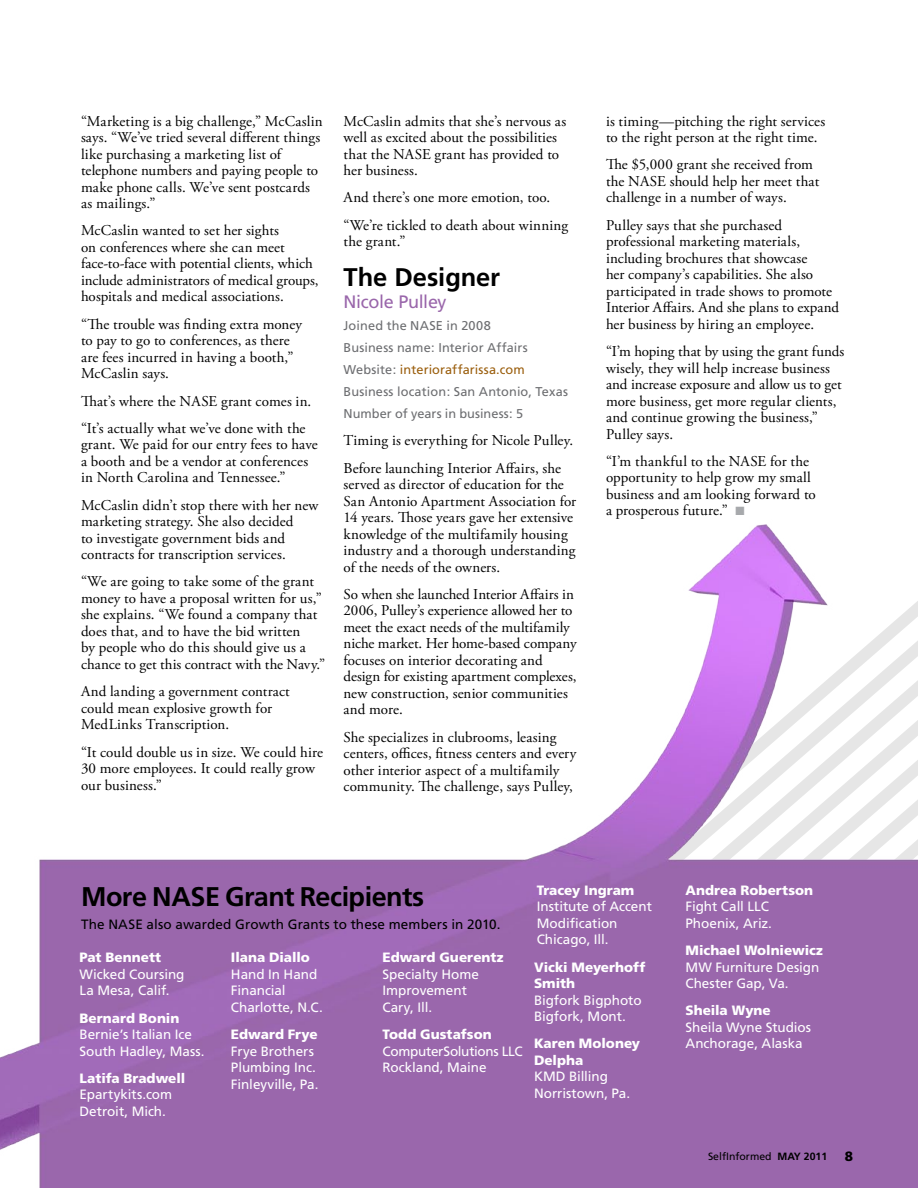
<style>
.page{position:relative;width:918px;height:1188px;background:#fff}
.page>*{position:absolute;margin:0;border:0;box-sizing:border-box;transform-origin:0 0}
.t1{font:700 27px "Frutiger";letter-spacing:-.015em;color:#000}
.t2{font:700 25.5px "Frutiger";color:#000}
.t3{font:18px "Frutiger";letter-spacing:-.02em;color:#9a67ab}
.t4{font:15px/16.5px "Adobe Garamond Pro";letter-spacing:.005em;color:#000}
.t5{font:13.5px/16.5px "Frutiger";letter-spacing:-.005em;color:#fff}
.t6{font:900 13.5px/16.5px "Frutiger";color:#fff}
.t7{font:13.5px "Frutiger";letter-spacing:.01em;color:#000}
.t8{font:900 13.5px "Frutiger";color:#000}
.t9{font:12.75px/21.9px "Frutiger";letter-spacing:.01em;color:#6d6e71}
.t10{font:10.5px "Frutiger";color:#000}
.s1{color:#9b5f0e}
.s2{color:#a7a9ac}
.s3{font-weight:700}
</style>
<div class="page">
<img style="left:0;top:478px;width:918px;height:710px">
<p class="t4" style="left:81px;top:113px;width:243px">“Marketing is a big challenge,” McCaslin says. “We’ve tried several different things like purchasing a marketing list of telephone numbers and paying people to make phone calls. We’ve sent postcards as mailings.”</p>
<p class="t4" style="left:81px;top:223px;width:239px">McCaslin wanted to set her sights<br>on conferences where she can meet face-to-face with potential clients, which include administrators of medical groups, hospitals and medical associations.</p>
<p class="t4" style="left:81px;top:316px;width:223px">“The trouble was finding extra money to pay to go to conferences, as there are fees incurred in having a booth,”<br>McCaslin says.</p>
<p class="t4" style="left:81px;top:388px;width:232px;line-height:27.3px">That’s where the NASE grant comes in. “It’s actually what we’ve done with the</p>
<p class="t4" style="left:81px;top:437px;width:238px">grant. We paid for our entry fees to have a booth and be a vendor at conferences in North Carolina and Tennessee.”</p>
<p class="t4" style="left:81px;top:497px;width:239px">McCaslin didn’t stop there with her new marketing strategy. She also decided<br>to investigate government bids and contracts for transcription services.</p>
<p class="t4" style="left:81px;top:574px;width:246px">“We are going to take some of the grant money to have a proposal written for us,” she explains. “We found a company that does that, and to have the bid written<br>by people who do this should give us a chance to get this contract with the Navy.”</p>
<p class="t4" style="left:81px;top:684px;width:210px">And landing a government contract could mean explosive growth for<br>MedLinks Transcription.</p>
<p class="t4" style="left:81px;top:744px;width:244px">“It could double us in size. We could hire<br>30 more employees. It could really grow our business.”</p>
<p class="t4" style="left:344px;top:113px;width:224px">McCaslin admits that she’s nervous as well as excited about the possibilities that the NASE grant has provided to her business.</p>
<p class="t4" style="left:344px;top:185px;width:226px;line-height:27.3px">And there’s one more emotion, too. “We’re tickled to death about winning</p>
<p class="t4" style="left:344px;top:234px;width:64px">the grant.”</p>
<h2 class="t2" style="left:344px;top:262px;width:158px">The Designer</h2>
<p class="t3" style="left:344px;top:292px;width:105px">Nicole Pulley</p>
<p class="t9" style="left:344px;top:315px;width:226px">Joined the NASE in 2008<br>Business name: Interior Affairs<br>Website: <span class="s1">interioraffarissa.com<br></span>Business location: San Antonio, Texas<br>Number of years in business: 5</p>
<p class="t4" style="left:344px;top:427px;width:231px;line-height:27.3px">Timing is everything for Nicole Pulley.<br>Before launching Interior Affairs, she</p>
<p class="t4" style="left:344px;top:477px;width:234px">served as director of education for the San Antonio Apartment Association for 14 years. Those years gave her extensive knowledge of the multifamily housing industry and a thorough understanding of the needs of the owners.</p>
<p class="t4" style="left:344px;top:586px;width:235px">So when she launched Interior Affairs in 2006, Pulley’s experience allowed her to meet the exact needs of the multifamily niche market. Her home-based company focuses on interior decorating and design for existing apartment complexes, new construction, senior communities and more.</p>
<p class="t4" style="left:344px;top:729px;width:234px">She specializes in clubrooms, leasing centers, offices, fitness centers and every other interior aspect of a multifamily community. The challenge, says Pulley,</p>
<p class="t4" style="left:606px;top:113px;width:221px">is timing—pitching the right services to the right person at the right time.</p>
<p class="t4" style="left:606px;top:157px;width:215px">The $5,000 grant she received from the NASE should help her meet that challenge in a number of ways.</p>
<p class="t4" style="left:606px;top:217px;width:235px">Pulley says that she purchased professional marketing materials, including brochures that showcase<br>her company’s capabilities. She also participated in trade shows to promote Interior Affairs. And she plans to expand her business by hiring an employee.</p>
<p class="t4" style="left:606px;top:344px;width:240px">“I’m hoping that by using the grant funds wisely, they will help increase business and increase exposure and allow us to get more business, get more regular clients, and continue growing the business,” Pulley says.</p>
<p class="t4" style="left:606px;top:453px;width:211px">“I’m thankful to the NASE for the opportunity to help grow my small business and am looking forward to a prosperous future.” <span class="s2">■</span></p>
<h1 class="t1" style="left:81px;top:880px;width:89px">More NASE</h1>
<h1 class="t1" style="left:225px;top:880px;width:201px">Grant Recipients</h1>
<p class="t7" style="left:81px;top:916px;width:421px">The NASE also awarded Growth Grants to these members in 2010.</p>
<p class="t6" style="left:80px;top:949px;width:83px">Pat Bennett</p>
<p class="t5" style="left:80px;top:966px;width:107px">Wicked Coursing<br>La Mesa, Calif.</p>
<p class="t6" style="left:80px;top:1010px;width:101px">Bernard Bonin</p>
<p class="t5" style="left:80px;top:1026px;width:127px">Bernie’s Italian Ice<br>South Hadley, Mass.</p>
<p class="t6" style="left:80px;top:1070px;width:107px">Latifa Bradwell</p>
<p class="t5" style="left:80px;top:1087px;width:94px">Epartykits.com<br>Detroit, Mich.</p>
<p class="t6" style="left:231px;top:949px;width:80px">Ilana Diallo</p>
<p class="t5" style="left:231px;top:966px;width:93px">Hand In Hand<br>Financial<br>Charlotte, N.C.</p>
<p class="t6" style="left:231px;top:1026px;width:88px">Edward Frye</p>
<p class="t5" style="left:231px;top:1043px;width:89px">Frye Brothers<br>Plumbing Inc.<br>Finleyville, Pa.</p>
<p class="t6" style="left:382px;top:949px;width:123px">Edward Guerentz</p>
<p class="t5" style="left:382px;top:966px;width:98px">Specialty Home<br>Improvement<br>Cary, Ill.</p>
<p class="t6" style="left:382px;top:1026px;width:111px">Todd Gustafson</p>
<p class="t5" style="left:382px;top:1043px;width:142px">ComputerSolutions LLC<br>Rockland, Maine</p>
<p class="t6" style="left:537px;top:882px;width:99px">Tracey Ingram</p>
<p class="t5" style="left:537px;top:898px;width:117px">Institute of Accent<br>Modification<br>Chicago, Ill.</p>
<p class="t6" style="left:534px;top:959px;width:113px">Vicki Meyerhoff<br>Smith</p>
<p class="t5" style="left:534px;top:992px;width:109px">Bigfork Bigphoto<br>Bigfork, Mont.</p>
<p class="t6" style="left:534px;top:1035px;width:108px">Karen Moloney<br>Delpha</p>
<p class="t5" style="left:534px;top:1068px;width:98px">KMD Billing<br>Norristown, Pa.</p>
<p class="t6" style="left:686px;top:882px;width:129px">Andrea Robertson</p>
<p class="t5" style="left:686px;top:898px;width:88px">Fight Call LLC<br>Phoenix, Ariz.</p>
<p class="t6" style="left:686px;top:942px;width:139px">Michael Wolniewicz</p>
<p class="t5" style="left:686px;top:959px;width:135px">MW Furniture Design<br>Chester Gap, Va.</p>
<p class="t6" style="left:686px;top:1002px;width:87px">Sheila Wyne</p>
<p class="t5" style="left:686px;top:1019px;width:127px">Sheila Wyne Studios<br>Anchorage, Alaska</p>
<p class="t10" style="left:708px;top:1150px;width:121px">SelfInformed <span class="s3">MAY 2011</span></p>
<p class="t8" style="left:845px;top:1148px;width:10px">8</p>
</div>
